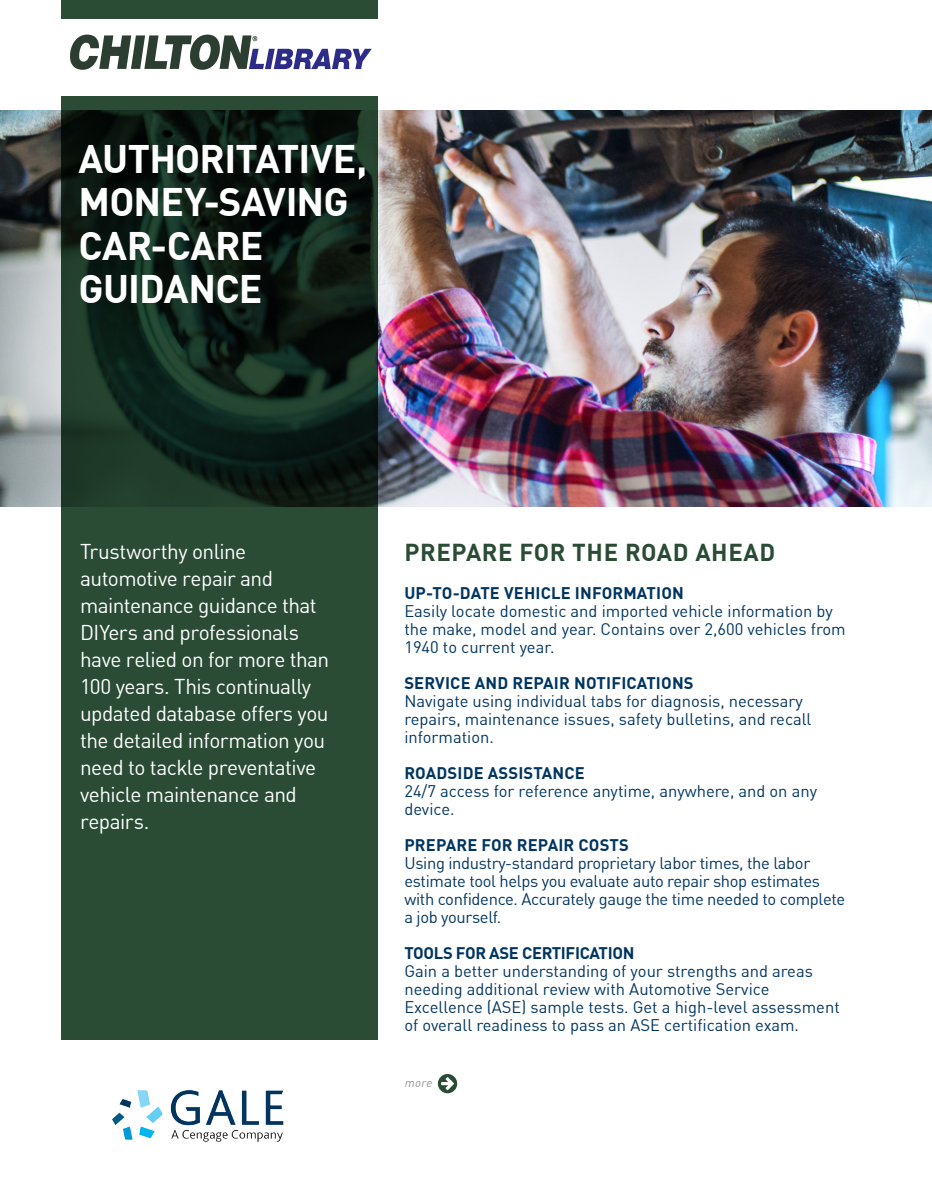
<style>
.page{position:relative;width:932px;height:1202px;background:#fff}
.page>*{position:absolute;margin:0;border:0;box-sizing:border-box;transform-origin:0 0}
.t1{font:700 39px/43.5px "DIN Offc";letter-spacing:-.02em;color:#fff}
.t2{font:700 24px "DIN Offc";letter-spacing:.025em;color:#2a4b34}
.t3{font:21px/27px "DIN Offc";letter-spacing:-.025em;color:#fff}
.feature_copy{font:16.5px/18px "DIN Offc";color:#003560}
.feature_copy-2{font:16.5px/18px "DIN Offc";letter-spacing:-.02em;color:#003560}
.feature_copy-3{font:700 16.5px "DIN Offc";letter-spacing:-.02em;color:#003560}
.feature_copy-4{font:700 16.5px "DIN Offc";letter-spacing:.01em;color:#003560}
.feature_copy-5{font:italic 12px "DIN Offc";color:#939598}
.s1{font-weight:700}
</style>
<div class="page">
<img style="left:0;top:111px;width:932px;height:395px">
<svg style="left:61px;top:0;width:316px;height:1039px;background:#1f3a29"></svg>
<svg style="left:438px;top:1074px;width:19px;height:19px"></svg>
<img style="left:112px;top:1090px;width:172px;height:52px">
<div style="left:40px;top:20px;width:358px;height:76px;background:#fff"></div>
<svg style="left:70px;top:35px;width:302px;height:35px"></svg>
<p class="t1" style="left:79px;top:137px;width:290px">AUTHORITATIVE,<br>MONEY-SAVING<br>CAR-CARE<br>GUIDANCE</p>
<p class="t3" style="left:80px;top:538px;width:251px">Trustworthy online automotive repair and maintenance guidance that<br>DIYers and professionals have relied on for more than<br>100 years. This continually updated database offers you the detailed information you need to tackle preventative vehicle maintenance and repairs.</p>
<p class="t2" style="left:404px;top:536px;width:372px">PREPARE FOR THE ROAD AHEAD</p>
<p class="feature_copy" style="left:404px;top:584px;width:443px"><span class="s1">UP-TO-DATE VEHICLE INFORMATION<br></span>Easily locate domestic and imported vehicle information by the make, model and year. Contains over 2,600 vehicles from 1940 to current year.</p>
<p class="feature_copy" style="left:404px;top:674px;width:408px"><span class="s1">SERVICE AND REPAIR NOTIFICATIONS<br></span>Navigate using individual tabs for diagnosis, necessary repairs, maintenance issues, safety bulletins, and recall information.</p>
<p class="feature_copy-4" style="left:404px;top:762px;width:182px">ROADSIDE ASSISTANCE</p>
<p class="feature_copy" style="left:404px;top:782px;width:414px">24/7 access for reference anytime, anywhere, and on any device.</p>
<p class="feature_copy-2" style="left:404px;top:836px;width:442px"><span class="s1">PREPARE FOR REPAIR COSTS<br></span>Using industry-standard proprietary labor times, the labor estimate tool helps you evaluate auto repair shop estimates with confidence. Accurately gauge the time needed to complete a job yourself.</p>
<p class="feature_copy-3" style="left:404px;top:942px;width:231px">TOOLS FOR ASE CERTIFICATION</p>
<p class="feature_copy" style="left:404px;top:962px;width:437px">Gain a better understanding of your strengths and areas needing additional review with Automotive Service Excellence (ASE) sample tests. Get a high-level assessment of overall readiness to pass an ASE certification exam.</p>
<p class="feature_copy-5" style="left:405px;top:1075px;width:29px">more</p>
</div>
